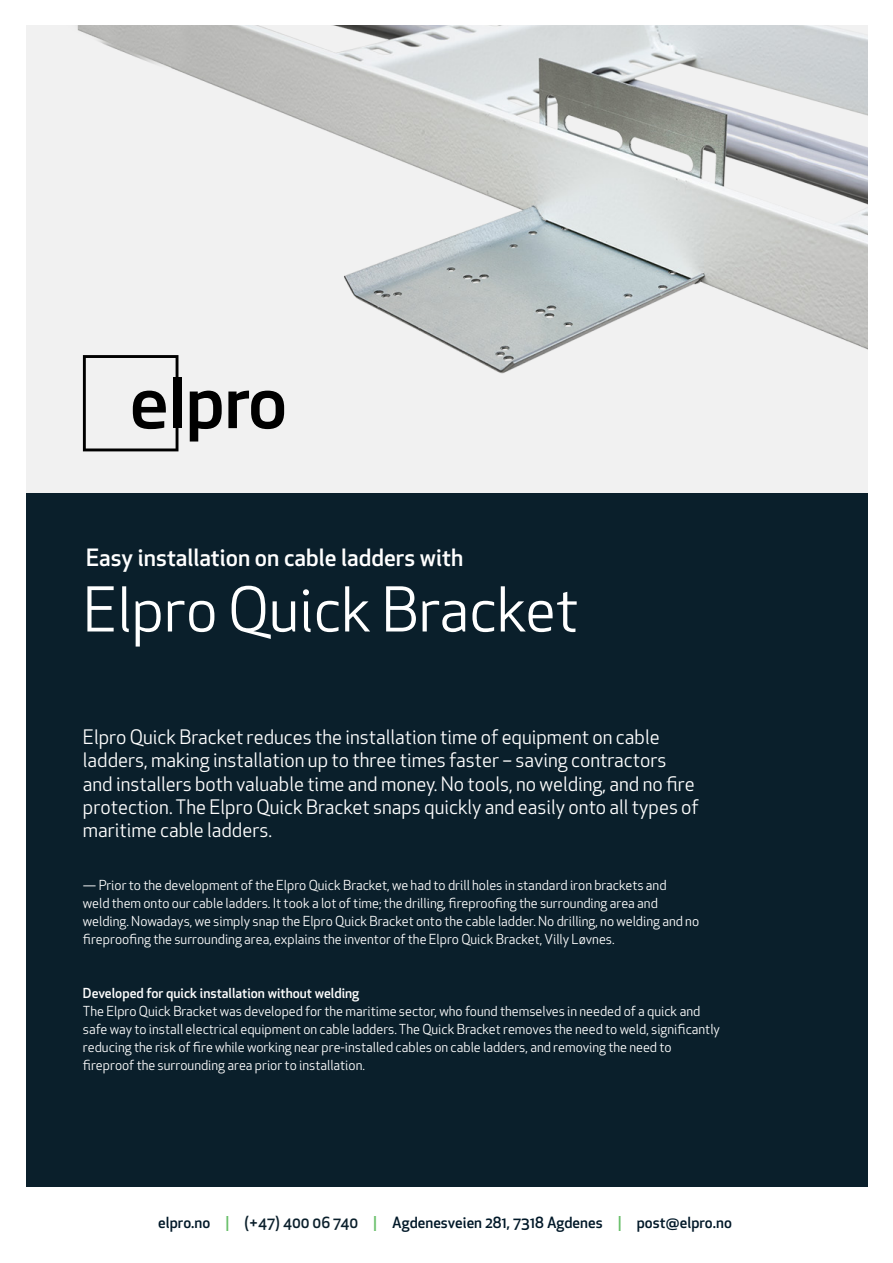
<style>
.page{position:relative;width:893px;height:1263px;background:#fff}
.page>*{position:absolute;margin:0;border:0;box-sizing:border-box;transform-origin:0 0}
.t1{font:60.3px "Apex New";color:#fff}
.t2{font:500 23.25px "Apex New";color:#fff}
.t3{font:19.5px/23.4px "Apex New";color:#fff}
.t4{font:500 15px "Apex New";color:#011828}
.t5{font:13.5px/18px "Apex New";color:#fff}
.t6{font:500 13.5px "Apex New";color:#fff}
.s1{color:#66be67}
.s2{color:#0a1f2b}
</style>
<div class="page">
<div style="left:26px;top:26px;width:841px;height:467px;background:#f1f1f1"></div>
<img style="left:77px;top:26px;width:790px;height:398px">
<div style="left:26px;top:493px;width:841px;height:693px;background:#0a1f2b"></div>
<svg style="left:83px;top:355px;width:95px;height:96px"></svg>
<div style="left:173px;top:378px;width:8px;height:50px;background:#000"></div>
<svg style="left:190px;top:391px;width:32px;height:50px"></svg>
<svg style="left:228px;top:391px;width:56px;height:38px"></svg>
<p class="t2" style="left:86px;top:542px;width:379px">Easy installation on cable ladders with</p>
<p class="t1" style="left:83px;top:571px;width:497px">Elpro Quick Bracket</p>
<p class="t3" style="left:83px;top:725px;width:617px">Elpro Quick Bracket reduces the installation time of equipment on cable ladders, making installation up to three times faster – saving contractors and installers both valuable time and money. No tools, no welding, and no fire protection. The Elpro Quick Bracket snaps quickly and easily onto all types of maritime cable ladders.</p>
<p class="t5" style="left:83px;top:876px;width:618px">— Prior to the development of the Elpro Quick Bracket, we had to drill holes in standard iron brackets and<br>weld them onto our cable ladders. It took a lot of time; the drilling, fireproofing the surrounding area and welding. Nowadays, we simply snap the Elpro Quick Bracket onto the cable ladder. No drilling, no welding and no fireproofing the surrounding area, explains the inventor of the Elpro Quick Bracket, Villy Løvnes.</p>
<p class="t6" style="left:83px;top:984px;width:278px">Developed for quick installation without welding</p>
<p class="t5" style="left:83px;top:1002px;width:639px">The Elpro Quick Bracket was developed for the maritime sector, who found themselves in needed of a quick and safe way to install electrical equipment on cable ladders. The Quick Bracket removes the need to weld, significantly reducing the risk of fire while working near pre-installed cables on cable ladders, and removing the need to fireproof the surrounding area prior to installation.</p>
<p class="t4" style="left:158px;top:1212px;width:575px">elpro.no <span class="s1">|</span> <span class="s2">(+47) 400 06 740</span> <span class="s1">|</span> Agdenesveien 281, 7318 Agdenes <span class="s1">|</span> post@elpro.no</p>
</div>
